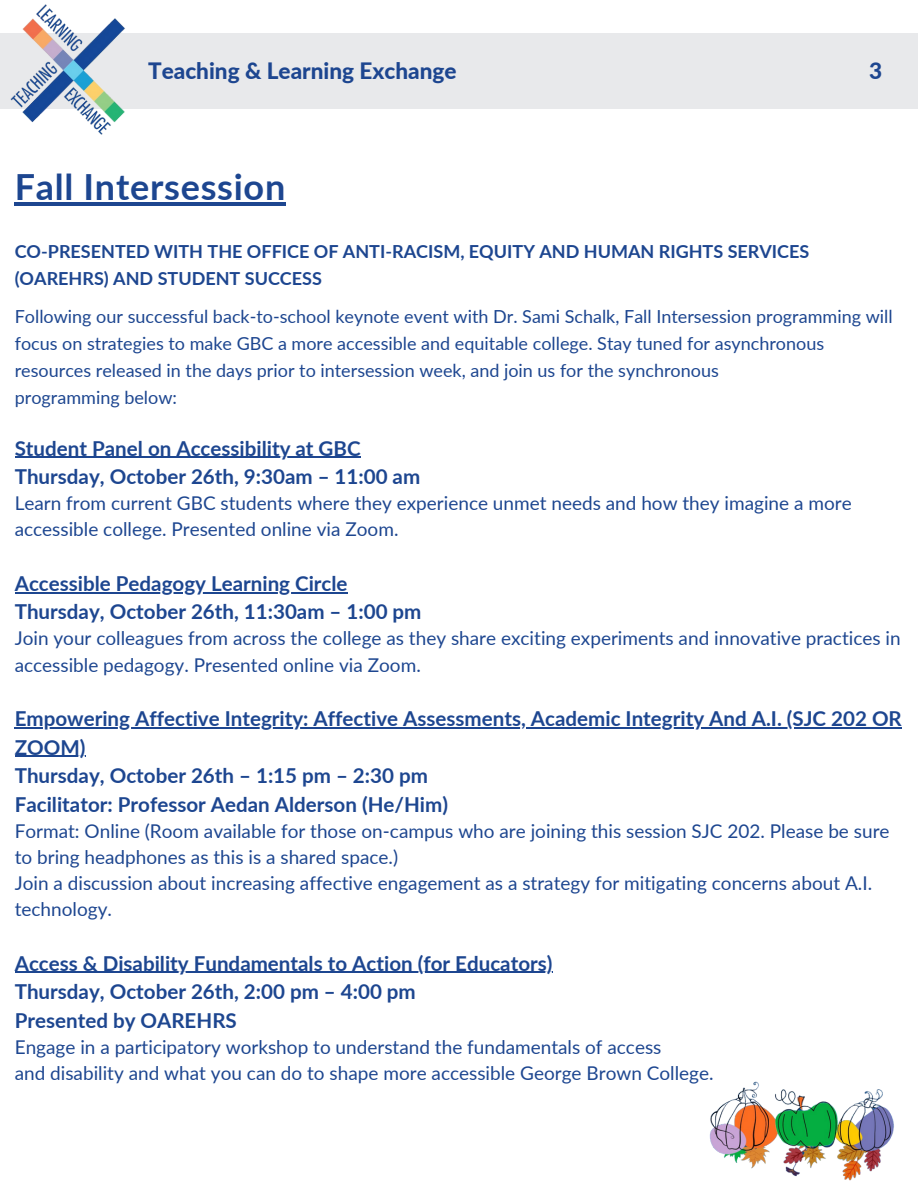
<style>
.page{position:relative;width:918px;height:1188px;background:#fff}
.page>*{position:absolute;margin:0;border:0;box-sizing:border-box;transform-origin:0 0}
.t1{font:700 36px "Lato";letter-spacing:.02em;color:#1d4690}
.t2{font:800 22.5px "Lato";color:#1d4690}
.t3{font:700 20.55px/28.5px "Lato";color:#1d4690}
.t4{font:19.05px/26.1px "Lato";color:#1d4690}
.t5{font:18px/27px "Lato";color:#1d4690}
.t6{font:700 18px/27px "Lato";color:#1d4690}
</style>
<div class="page">
<div style="left:0;top:34px;width:918px;height:75px;background:#e8e9eb"></div>
<img style="left:0;top:4px;width:134px;height:131px">
<hr style="left:15px;top:457px;width:346px;height:1px;background:#1d4690">
<hr style="left:15px;top:592px;width:333px;height:1px;background:#1d4690">
<hr style="left:15px;top:727px;width:887px;height:2px;background:#1d4690">
<hr style="left:15px;top:756px;width:71px;height:1px;background:#1d4690">
<hr style="left:15px;top:972px;width:538px;height:1px;background:#1d4690">
<hr style="left:15px;top:202px;width:271px;height:4px;background:#1d4690">
<img style="left:709px;top:1081px;width:185px;height:100px">
<p class="t2" style="left:148px;top:57px;width:310px">Teaching &amp; Learning Exchange</p>
<p class="t2" style="left:869px;top:57px;width:15px">3</p>
<p class="t1" style="left:15px;top:164px;width:272px">Fall Intersession</p>
<p class="t6" style="left:15px;top:237px;width:796px">CO-PRESENTED WITH THE OFFICE OF ANTI-RACISM, EQUITY AND HUMAN RIGHTS SERVICES (OAREHRS) AND STUDENT SUCCESS</p>
<p class="t5" style="left:15px;top:303px;width:879px">Following our successful back-to-school keynote event with Dr. Sami Schalk, Fall Intersession programming will focus on strategies to make GBC a more accessible and equitable college. Stay tuned for asynchronous resources released in the days prior to intersession week, and join us for the synchronous</p>
<p class="t5" style="left:15px;top:384px;width:164px">programming below:</p>
<p class="t3" style="left:15px;top:433px;width:347px">Student Panel on Accessibility at GBC</p>
<p class="t3" style="left:15px;top:462px;width:407px">Thursday, October 26th, 9:30am – 11:00 am</p>
<p class="t4" style="left:15px;top:490px;width:838px">Learn from current GBC students where they experience unmet needs and how they imagine a more accessible college. Presented online via Zoom.</p>
<p class="t3" style="left:15px;top:569px;width:334px">Accessible Pedagogy Learning Circle</p>
<p class="t3" style="left:15px;top:597px;width:408px">Thursday, October 26th, 11:30am – 1:00 pm</p>
<p class="t4" style="left:15px;top:625px;width:888px">Join your colleagues from across the college as they share exciting experiments and innovative practices in accessible pedagogy. Presented online via Zoom.</p>
<p class="t3" style="left:15px;top:704px;width:889px">Empowering Affective Integrity: Affective Assessments, Academic Integrity And A.I. (SJC 202 OR<br>ZOOM)</p>
<p class="t3" style="left:15px;top:761px;width:415px">Thursday, October 26th – 1:15 pm – 2:30 pm</p>
<p class="t3" style="left:15px;top:789px;width:435px">Facilitator: Professor Aedan Alderson (He/Him)</p>
<p class="t4" style="left:15px;top:817px;width:876px">Format: Online (Room available for those on-campus who are joining this session SJC 202. Please be sure to bring headphones as this is a shared space.)</p>
<p class="t4" style="left:15px;top:870px;width:859px">Join a discussion about increasing affective engagement as a strategy for mitigating concerns about A.I. technology.</p>
<p class="t3" style="left:15px;top:948px;width:539px">Access &amp; Disability Fundamentals to Action (for Educators)</p>
<p class="t3" style="left:15px;top:977px;width:403px">Thursday, October 26th, 2:00 pm – 4:00 pm</p>
<p class="t3" style="left:15px;top:1005px;width:224px">Presented by OAREHRS</p>
<p class="t4" style="left:15px;top:1033px;width:648px">Engage in a participatory workshop to understand the fundamentals of access</p>
<p class="t4" style="left:15px;top:1059px;width:700px">and disability and what you can do to shape more accessible George Brown College.</p>
</div>
